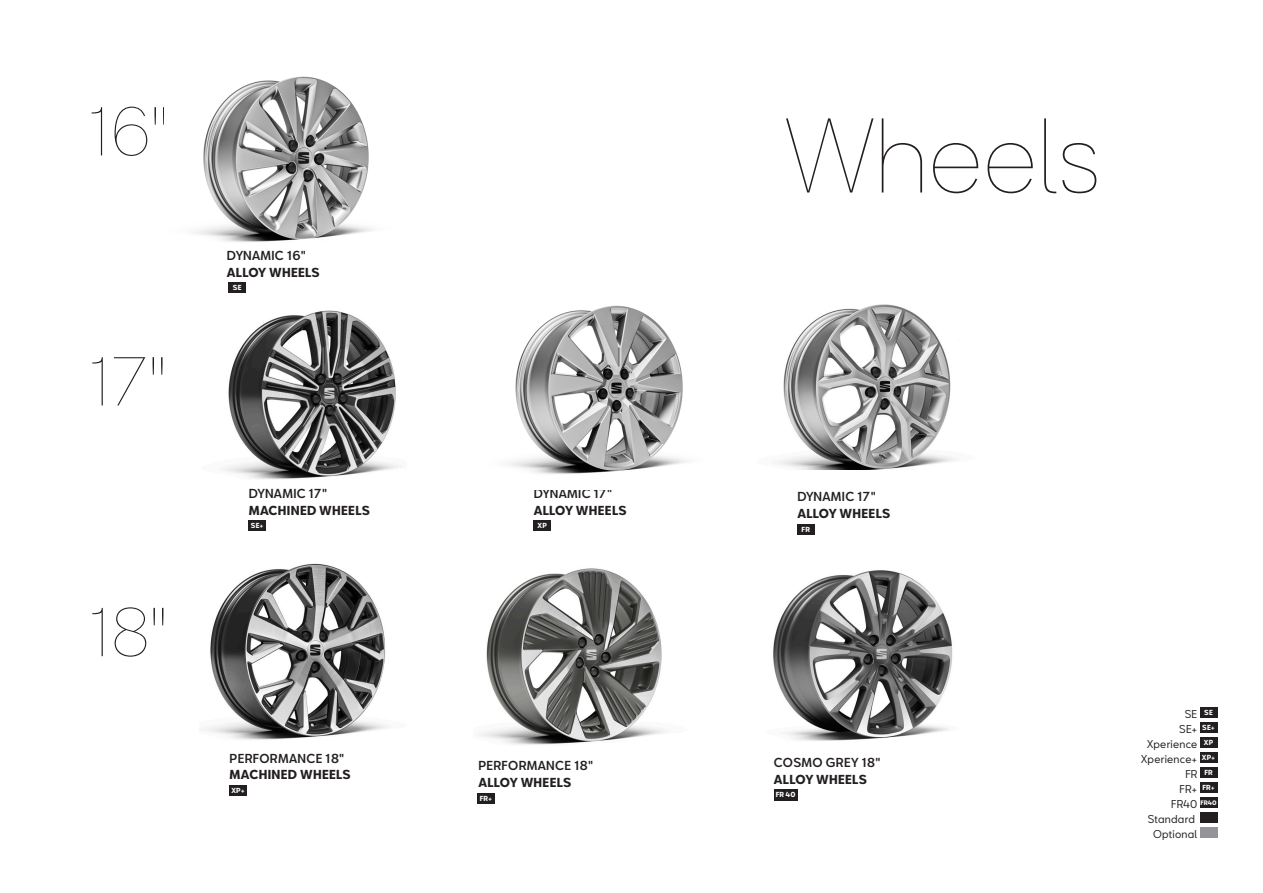
<style>
.page{position:relative;width:1263px;height:893px;background:#fff}
.page>*{position:absolute;margin:0;border:0;box-sizing:border-box;transform-origin:0 0}
.subheadline{font:200 97.5px "Seat Bcn";color:#231f20}
.sub_headline_trim{font:200 63.6px "Seat Bcn";color:#231f20}
.t1{font:500 12px/16.5px "SEATBCN";letter-spacing:.025em;color:#231f20}
.t2{font:700 12px/16.5px "SEATBCN";letter-spacing:.025em;color:#231f20}
.t3{font:10.5px "SEATBCN";letter-spacing:.025em;color:#231f20}
.t4{font:700 6.75px "SEATBCN";letter-spacing:.03em;color:#fff}
.t5{font:700 6px "SEATBCN";color:#fff}
.s1{font-weight:500}
.s2{font-weight:700}
</style>
<div class="page">
<div style="left:477px;top:793px;width:17px;height:10px;background:#231f20"></div>
<div style="left:797px;top:524px;width:17px;height:10px;background:#231f20"></div>
<div style="left:534px;top:520px;width:17px;height:11px;background:#231f20"></div>
<div style="left:229px;top:282px;width:17px;height:11px;background:#231f20"></div>
<img style="left:195px;top:76px;width:178px;height:166px">
<img style="left:778px;top:304px;width:176px;height:165px">
<img style="left:508px;top:305px;width:179px;height:169px">
<img style="left:482px;top:568px;width:183px;height:177px">
<div style="left:1200px;top:707px;width:17px;height:11px;background:#231f20"></div>
<div style="left:1200px;top:722px;width:17px;height:11px;background:#231f20"></div>
<div style="left:1200px;top:737px;width:17px;height:11px;background:#231f20"></div>
<div style="left:1200px;top:752px;width:17px;height:11px;background:#231f20"></div>
<div style="left:1200px;top:767px;width:17px;height:11px;background:#231f20"></div>
<div style="left:1200px;top:782px;width:17px;height:11px;background:#231f20"></div>
<div style="left:1200px;top:797px;width:17px;height:11px;background:#231f20"></div>
<div style="left:1200px;top:812px;width:17px;height:11px;background:#231f20"></div>
<div style="left:1200px;top:827px;width:17px;height:11px;background:#939598"></div>
<img style="left:225px;top:310px;width:173px;height:169px">
<div style="left:249px;top:520px;width:17px;height:11px;background:#231f20"></div>
<img style="left:207px;top:563px;width:180px;height:177px">
<div style="left:230px;top:785px;width:17px;height:11px;background:#231f20"></div>
<img style="left:773px;top:570px;width:180px;height:171px">
<div style="left:774px;top:789px;width:23px;height:11px;background:#231f20"></div>
<p class="sub_headline_trim" style="left:89px;top:77px;width:81px">16"</p>
<p class="sub_headline_trim" style="left:90px;top:327px;width:78px">17"</p>
<p class="sub_headline_trim" style="left:90px;top:577px;width:79px">18"</p>
<p class="t2" style="left:227px;top:248px;width:94px"><span class="s1">DYNAMIC 16"<br></span>ALLOY WHEELS</p>
<p class="t4" style="left:233px;top:284px;width:10px">SE</p>
<p class="t2" style="left:249px;top:486px;width:123px"><span class="s1">DYNAMIC 17"<br></span>MACHINED WHEELS</p>
<p class="t4" style="left:251px;top:522px;width:14px">SE+</p>
<p class="t1" style="left:230px;top:750px;width:123px">PERFORMANCE 18"<br><span class="s2">MACHINED WHEELS</span></p>
<p class="t4" style="left:231px;top:787px;width:15px">XP+</p>
<p class="t2" style="left:534px;top:486px;width:94px"><span class="s1">DYNAMIC 17"<br></span>ALLOY WHEELS</p>
<p class="t4" style="left:537px;top:522px;width:11px">XP</p>
<p class="t1" style="left:478px;top:758px;width:116px">PERFORMANCE 18"<br><span class="s2">ALLOY WHEELS</span></p>
<p class="t4" style="left:480px;top:794px;width:14px">FR+</p>
<p class="subheadline" style="left:784px;top:72px;width:317px">Wheels</p>
<p class="t1" style="left:797px;top:489px;width:80px">DYNAMIC 17"</p>
<p class="t2" style="left:797px;top:505px;width:94px">ALLOY WHEELS</p>
<p class="t4" style="left:802px;top:525px;width:10px">FR</p>
<p class="t1" style="left:774px;top:755px;width:108px">COSMO GREY 18"<br><span class="s2">ALLOY WHEELS</span></p>
<p class="t4" style="left:776px;top:791px;width:21px">FR 40</p>
<p class="t3" style="left:1185px;top:706px;width:14px">SE</p>
<p class="t4" style="left:1204px;top:709px;width:10px">SE</p>
<p class="t3" style="left:1179px;top:721px;width:20px">SE+</p>
<p class="t4" style="left:1202px;top:724px;width:14px">SE+</p>
<p class="t3" style="left:1147px;top:736px;width:52px">Xperience</p>
<p class="t4" style="left:1204px;top:739px;width:11px">XP</p>
<p class="t3" style="left:1141px;top:751px;width:58px">Xperience+</p>
<p class="t4" style="left:1202px;top:754px;width:15px">XP+</p>
<p class="t3" style="left:1185px;top:766px;width:14px">FR</p>
<p class="t4" style="left:1204px;top:769px;width:10px">FR</p>
<p class="t3" style="left:1179px;top:781px;width:19px">FR+</p>
<p class="t4" style="left:1202px;top:784px;width:14px">FR+</p>
<p class="t3" style="left:1171px;top:796px;width:28px">FR40</p>
<p class="t5" style="left:1200px;top:799px;width:18px">FR40</p>
<p class="t3" style="left:1148px;top:811px;width:49px">Standard</p>
<p class="t3" style="left:1153px;top:826px;width:46px">Optional</p>
</div>
